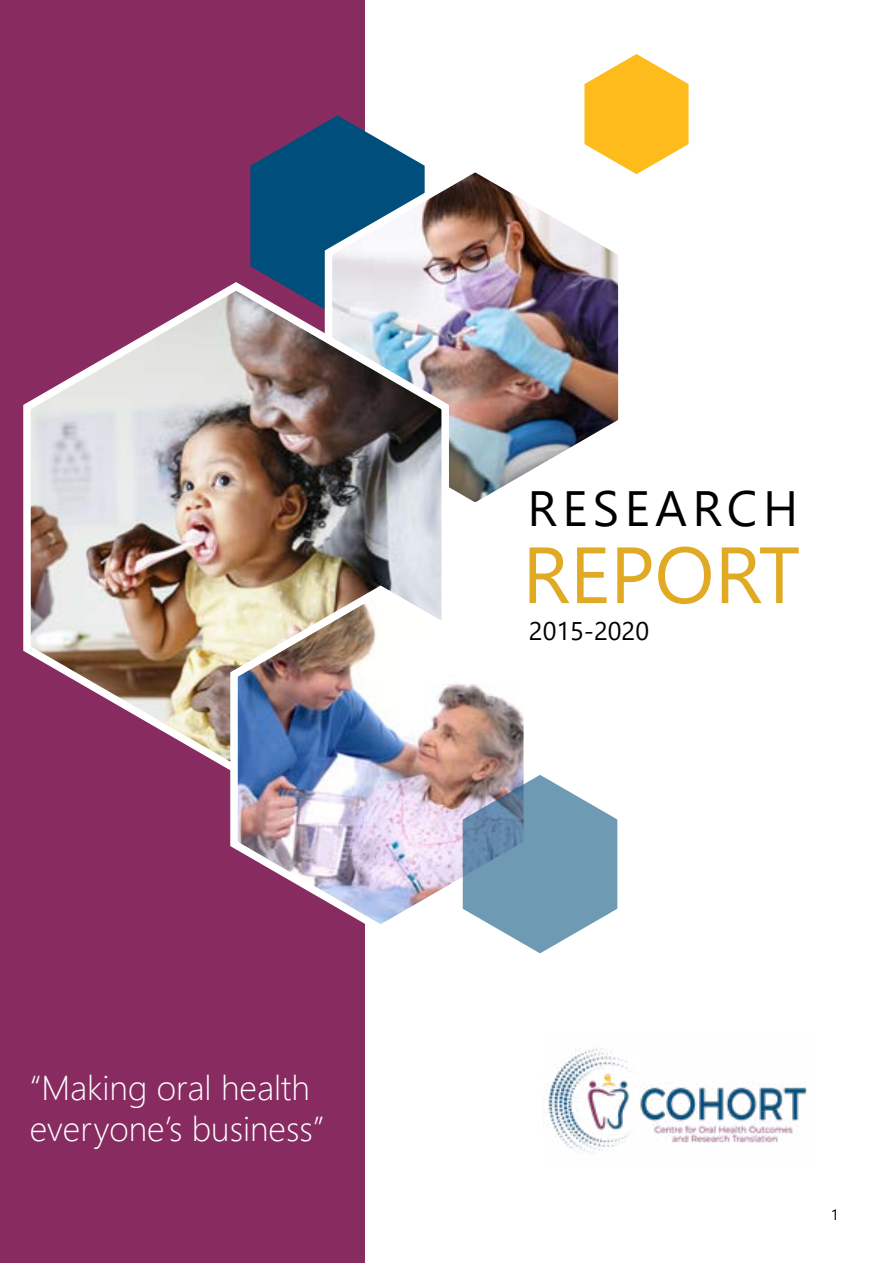
<style>
.page{position:relative;width:893px;height:1263px;background:#fff}
.page>*{position:absolute;margin:0;border:0;box-sizing:border-box;transform-origin:0 0}
.t1{font:79.5px "Segoe UI";color:#e1aa25}
.t2{font:49.5px "Segoe UI";letter-spacing:.11em;color:#000}
.t3{font:300 34.5px/41.4px "Segoe UI";color:#fff}
.t4{font:25.5px "Segoe UI";color:#000}
.t5{font:15px "Segoe UI";color:#000}
</style>
<div class="page">
<div style="left:0;top:0;width:364px;height:1263px;background:#872b60"></div>
<img style="left:543px;top:1048px;width:264px;height:106px">
<svg style="left:250px;top:115px;width:163px;height:163px"></svg>
<img style="left:321px;top:159px;width:298px;height:343px">
<img style="left:23px;top:278px;width:432px;height:491px">
<img style="left:227px;top:581px;width:297px;height:356px">
<svg style="left:463px;top:775px;width:154px;height:178px"></svg>
<svg style="left:584px;top:54px;width:104px;height:120px"></svg>
<p class="t3" style="left:30px;top:1064px;width:296px">“Making oral health everyone’s business”</p>
<h2 class="t2" style="left:527px;top:462px;width:272px">RESEARCH</h2>
<h1 class="t1" style="left:522px;top:500px;width:279px">REPORT</h1>
<p class="t4" style="left:529px;top:607px;width:122px">2015-2020</p>
<p class="t5" style="left:831px;top:1200px;width:10px">1</p>
</div>
